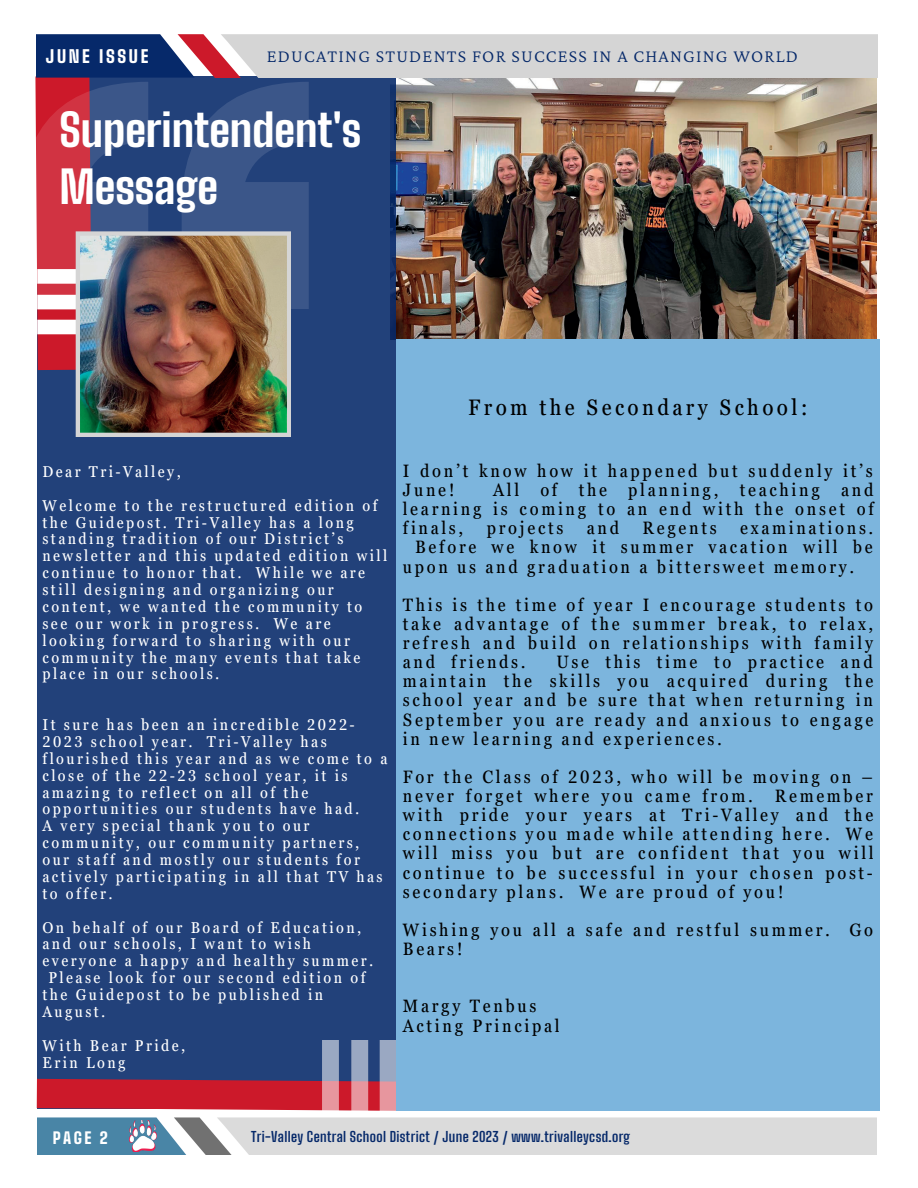
<style>
.page{position:relative;width:918px;height:1188px;background:#fff}
.page>*{position:absolute;margin:0;border:0;box-sizing:border-box;transform-origin:0 0}
.t1{font:800 44.55px/57.3px "Big Shoulders Text";color:#fff}
.t2{font:condensed 22.35px "Georgia Pro";letter-spacing:.15em;color:#000}
.t3{font:300 18.3px "Crimson Pro";letter-spacing:.065em;color:#06296a}
.t4{font:condensed 17.85px/19.2px "Georgia Pro";letter-spacing:.15em;color:#000;text-align:justify}
.t5{font:900 17.25px "Big Shoulders Text";letter-spacing:.155em;color:#fff}
.t6{font:condensed 15.75px/16.8px "Georgia Pro";letter-spacing:.155em;color:#fff}
.t7{font:900 15.75px "Big Shoulders Text";color:#fff}
.t8{font:700 13.8px "Big Shoulders Text";letter-spacing:.025em;color:#06296a}
</style>
<div class="page">
<img style="left:396px;top:77px;width:481px;height:262px">
<div style="left:37px;top:76px;width:359px;height:1033px;background:#22417a"></div>
<svg style="left:35px;top:76px;width:84px;height:348px"></svg>
<div style="left:37px;top:320px;width:69px;height:14px;background:#fff"></div>
<svg style="left:35px;top:82px;width:274px;height:227px;fill:#3b5689"></svg>
<div style="left:37px;top:269px;width:69px;height:15px;background:#fff"></div>
<img style="left:76px;top:231px;width:215px;height:206px">
<div style="left:380px;top:1040px;width:17px;height:78px;background:#9aa8c2"></div>
<div style="left:351px;top:1040px;width:17px;height:78px;background:#9aa8c2"></div>
<div style="left:322px;top:1040px;width:17px;height:78px;background:#9aa8c2"></div>
<div style="left:397px;top:340px;width:482px;height:771px;background:#7cb5dd"></div>
<svg style="left:36px;top:34px;width:842px;height:43px;background:#b3b4bf"></svg>
<svg style="left:36px;top:1064px;width:840px;height:91px"></svg>
<img style="left:129px;top:1120px;width:27px;height:32px">
<p class="t5" style="left:46px;top:46px;width:104px">JUNE ISSUE</p>
<p class="t3" style="left:267px;top:46px;width:533px">EDUCATING STUDENTS FOR SUCCESS IN A CHANGING WORLD</p>
<p class="t1" style="left:60px;top:101px;width:303px">Superintendent's<br>Message</p>
<p class="t2" style="left:468px;top:395px;width:341px">From the Secondary School:</p>
<p class="t6" style="left:42px;top:463px;width:140px">Dear Tri-Valley,</p>
<p class="t6" style="left:42px;top:497px;width:346px">Welcome to the restructured edition of the Guidepost. Tri-Valley has a long standing tradition of our District’s newsletter and this updated edition will continue to honor that. While we are still designing and organizing our content, we wanted the community to see our work in progress. We are looking forward to sharing with our community the many events that take place in our schools.</p>
<p class="t6" style="left:42px;top:716px;width:347px">It sure has been an incredible 2022- 2023 school year. Tri-Valley has flourished this year and as we come to a close of the 22-23 school year, it is amazing to reflect on all of the opportunities our students have had.</p>
<p class="t6" style="left:42px;top:817px;width:342px">A very special thank you to our community, our community partners, our staff and mostly our students for actively participating in all that TV has to offer.</p>
<p class="t6" style="left:42px;top:919px;width:320px">On behalf of our Board of Education,</p>
<p class="t6" style="left:42px;top:936px;width:270px">and our schools, I want to wish</p>
<p class="t6" style="left:42px;top:952px;width:332px">everyone a happy and healthy summer.</p>
<p class="t6" style="left:48px;top:969px;width:319px">Please look for our second edition of</p>
<p class="t6" style="left:42px;top:986px;width:282px">the Guidepost to be published in</p>
<p class="t6" style="left:42px;top:1003px;width:64px">August.</p>
<p class="t6" style="left:42px;top:1037px;width:145px">With Bear Pride,</p>
<p class="t6" style="left:42px;top:1054px;width:85px">Erin Long</p>
<p class="t4" style="left:403px;top:461px;width:471px">I don’t know how it happened but suddenly it’s<br>June!</p>
<p class="t4" style="left:403px;top:480px;width:473px;text-indent:90px">All of the planning, teaching and learning is coming to an end with the onset of finals,</p>
<p class="t4" style="left:487px;top:519px;width:78px">projects</p>
<p class="t4" style="left:587px;top:519px;width:34px">and</p>
<p class="t4" style="left:643px;top:519px;width:76px">Regents</p>
<p class="t4" style="left:740px;top:519px;width:135px">examinations.</p>
<p class="t4" style="left:415px;top:538px;width:459px">Before we know it summer vacation will be</p>
<p class="t4" style="left:403px;top:557px;width:453px">upon us and graduation a bittersweet memory.</p>
<p class="t4" style="left:403px;top:595px;width:472px">This is the time of year I encourage students to take advantage of the summer break, to relax, refresh and build on relationships with family and friends.</p>
<p class="t4" style="left:403px;top:652px;width:472px;text-indent:153px">Use this time to practice and maintain the skills you acquired during the school year and be sure that when returning in September you are ready and anxious to engage in new learning and experiences.</p>
<p class="t4" style="left:403px;top:767px;width:472px">For the Class of 2023, who will be moving on – never forget where you came from. Remember with pride your years at Tri-Valley and the connections you made while attending here. We will miss you but are confident that you will continue to be successful in your chosen post&shy;secondary plans. We are proud of you!</p>
<p class="t4" style="left:403px;top:920px;width:472px">Wishing you all a safe and restful summer. Go<br>Bears!</p>
<p class="t4" style="left:403px;top:997px;width:135px">Margy Tenbus</p>
<p class="t4" style="left:403px;top:1016px;width:158px">Acting Principal</p>
<p class="t7" style="left:53px;top:1129px;width:57px">PAGE 2</p>
<p class="t8" style="left:251px;top:1128px;width:380px">Tri-Valley Central School District / June 2023 / www.trivalleycsd.org</p>
</div>
